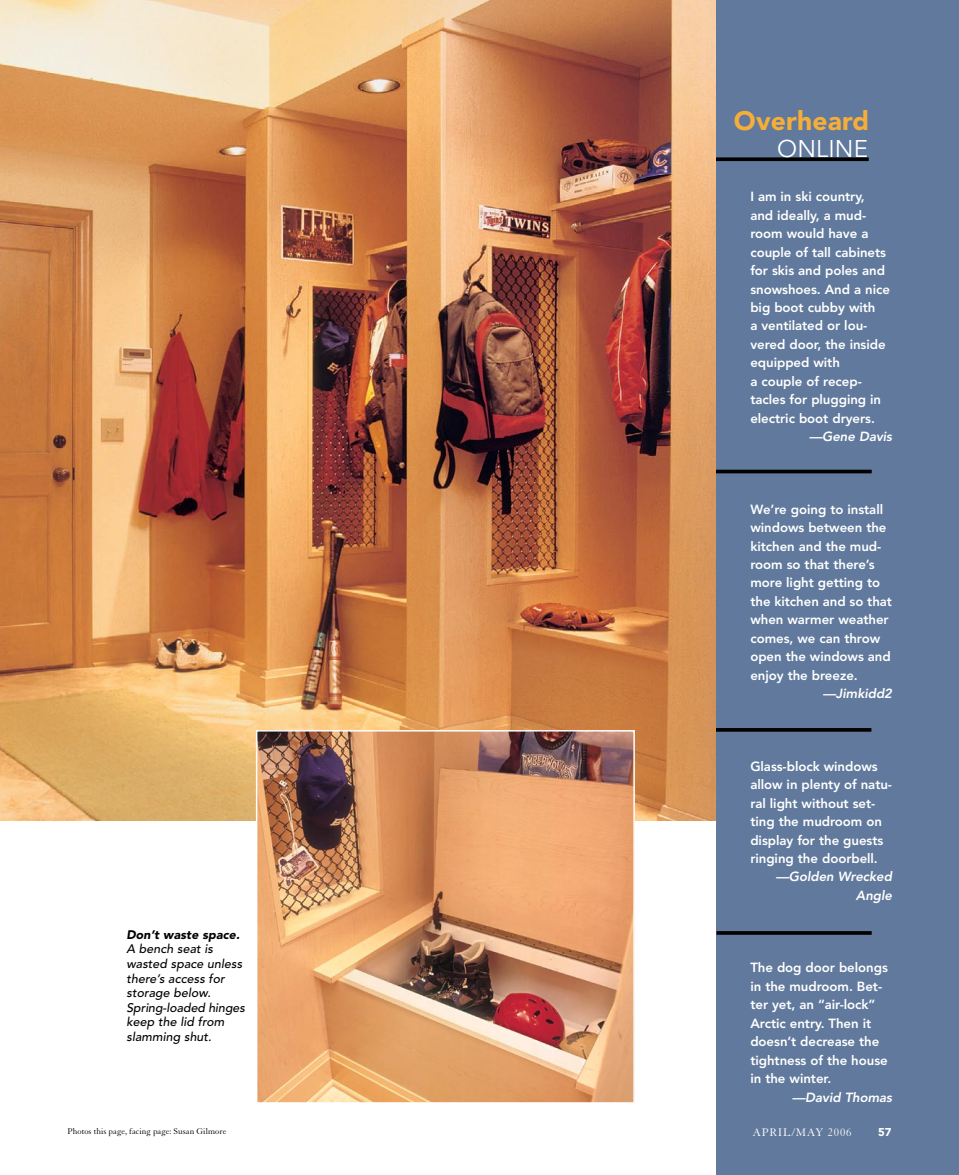
<style>
.page{position:relative;width:959px;height:1175px;background:#fff}
.page>*{position:absolute;margin:0;border:0;box-sizing:border-box;transform-origin:0 0}
.t1{font:900 26.4px "Avenir";color:#f5ae39}
.t2{font:24px "Avenir";letter-spacing:.005em;color:#fff}
.t3{font:800 13.2px/18.5px "Avenir";letter-spacing:-.005em;color:#fff}
.t4{font:italic 800 13.2px/18.5px "Avenir";letter-spacing:-.005em;color:#fff;text-align:right}
.t5{font:italic 500 12.3px/14.7px "Avenir";letter-spacing:.005em;color:#000}
.t6{font:italic 900 12.3px "Avenir";letter-spacing:.005em;color:#000}
.t7{font:12px "Granjon";letter-spacing:.07em;color:#fff}
.t8{font:900 11.25px "Avenir";color:#fff}
.t9{font:9px "Granjon";letter-spacing:.005em;color:#000}
</style>
<div class="page">
<div style="left:716px;top:0;width:242px;height:1174px;background:#60799c"></div>
<svg style="left:716px;top:157px;width:152px;height:4px"></svg>
<hr style="left:716px;top:470px;width:155px;height:3px;background:#000">
<hr style="left:716px;top:728px;width:155px;height:3px;background:#000">
<hr style="left:716px;top:931px;width:155px;height:3px;background:#000">
<img style="left:0;top:0;width:716px;height:821px">
<img style="left:259px;top:733px;width:373px;height:367px">
<div style="left:256px;top:730px;width:379px;height:373px;border:2px solid #fff"></div>
<h1 class="t1" style="left:734px;top:104px;width:137px">Overheard</h1>
<h2 class="t2" style="left:777px;top:134px;width:92px">ONLINE</h2>
<p class="t3" style="left:750px;top:187px;width:141px">I am in ski country, and ideally, a mud&shy;room would have a couple of tall cabinets for skis and poles and snowshoes. And a nice big boot cubby with<br>a ventilated or lou&shy;vered door, the inside equipped with<br>a couple of recep&shy;tacles for plugging in electric boot dryers.</p>
<p class="t4" style="left:809px;top:427px;width:85px">—Gene Davis</p>
<p class="t3" style="left:750px;top:500px;width:143px">We’re going to install windows between the kitchen and the mud&shy;room so that there’s more light getting to the kitchen and so that when warmer weather comes, we can throw open the windows and enjoy the breeze.</p>
<p class="t4" style="left:822px;top:684px;width:71px">—Jimkidd2</p>
<p class="t6" style="left:126px;top:927px;width:115px">Don’t waste space.</p>
<p class="t5" style="left:126px;top:942px;width:120px">A bench seat is wasted space unless there’s access for storage below.<br>Spring-loaded hinges keep the lid from slamming shut.</p>
<p class="t3" style="left:750px;top:757px;width:143px">Glass-block windows allow in plenty of natu&shy;ral light without set&shy;ting the mudroom on display for the guests ringing the doorbell.</p>
<p class="t4" style="left:775px;top:867px;width:118px">—Golden Wrecked<br>Angle</p>
<p class="t3" style="left:750px;top:958px;width:139px">The dog door belongs in the mudroom. Bet&shy;ter yet, an “air-lock”<br>Arctic entry. Then it doesn’t decrease the tightness of the house in the winter.</p>
<p class="t4" style="left:792px;top:1087px;width:102px">—David Thomas</p>
<p class="t9" style="left:68px;top:1126px;width:160px">Photos this page, facing page: Susan Gilmore</p>
<p class="t7" style="left:752px;top:1126px;width:101px">april/may 2006</p>
<p class="t8" style="left:878px;top:1125px;width:15px">57</p>
</div>
